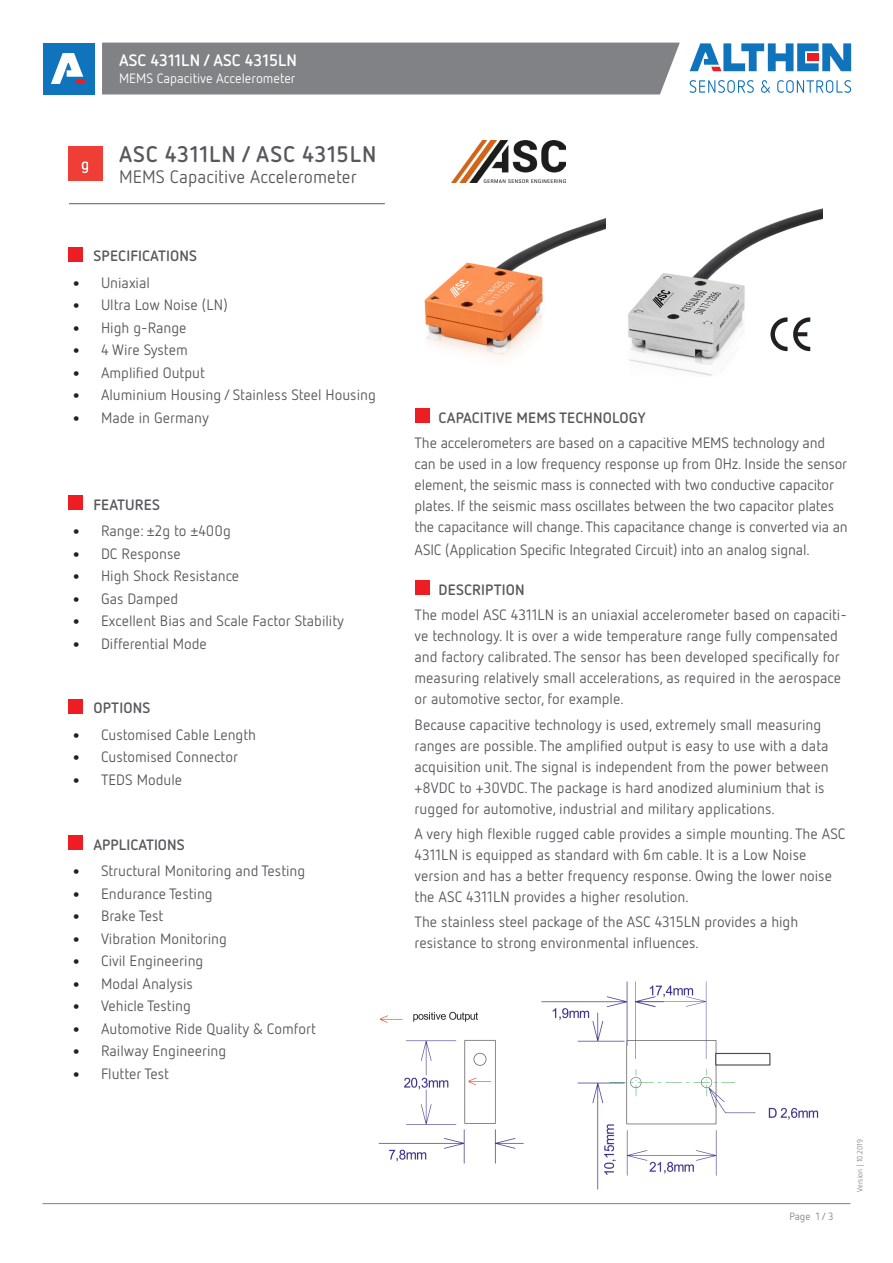
<style>
.page{position:relative;width:893px;height:1263px;background:#fff}
.page>*{position:absolute;margin:0;border:0;box-sizing:border-box;transform-origin:0 0}
.t1{font:700 22.5px "Netto OT";letter-spacing:.03em;color:#57585a}
.t2{font:18px "Netto OT";letter-spacing:.005em;color:#57585a}
._1Head_12pf_Bold{font:700 16.5px "Netto OT";color:#fff}
.FT_10pt_regular{font:15px/21px "Netto OT";color:#57585a}
.Fliesstext_Head_10p{font:700 15px "Netto OT";letter-spacing:.01em;color:#57585a}
.FT_10pt_regular-2{font:700 15px "Netto OT";letter-spacing:.01em;color:#57585a}
._1Head_12pf_Bold-2{font:13.5px "Netto OT";color:#fff}
.t3{font:10.5px "Netto OT";color:#808285}
.t4{font:7.5px "Netto OT";color:#808285}
.s1{font-size:27px;color:#231f20}
</style>
<div class="page">
<div style="left:102px;top:43px;width:578px;height:51px;background:#808285"></div>
<hr style="left:43px;top:1203px;width:807px;height:1px;background:#808285">
<div style="left:43px;top:43px;width:51px;height:51px;background:#1074bc"></div>
<svg style="left:51px;top:53px;width:35px;height:31px"></svg>
<svg style="left:690px;top:80px;width:64px;height:13px"></svg>
<svg style="left:761px;top:80px;width:9px;height:13px"></svg>
<svg style="left:777px;top:80px;width:74px;height:13px"></svg>
<svg style="left:690px;top:43px;width:161px;height:28px"></svg>
<div style="left:68px;top:147px;width:34px;height:34px;background:#ee3e35"></div>
<svg style="left:82px;top:162px;width:6px;height:11px"></svg>
<div style="left:68px;top:835px;width:15px;height:14px;background:#ee1d23"></div>
<div style="left:68px;top:495px;width:15px;height:15px;background:#ee1d23"></div>
<div style="left:68px;top:247px;width:15px;height:14px;background:#ee1d23"></div>
<div style="left:68px;top:699px;width:15px;height:14px;background:#ee1d23"></div>
<div style="left:415px;top:408px;width:14px;height:15px;background:#ee1d23"></div>
<div style="left:415px;top:580px;width:14px;height:15px;background:#ee1d23"></div>
<hr style="left:69px;top:203px;width:316px;height:1px;background:#6c6d70">
<img style="left:424px;top:218px;width:181px;height:141px">
<img style="left:628px;top:208px;width:194px;height:168px">
<img style="left:769px;top:315px;width:46px;height:38px">
<img style="left:451px;top:140px;width:114px;height:43px">
<img style="left:378px;top:981px;width:441px;height:209px">
<p class="_1Head_12pf_Bold" style="left:119px;top:50px;width:180px">ASC 4311LN / ASC 4315LN</p>
<p class="_1Head_12pf_Bold-2" style="left:119px;top:70px;width:178px">MEMS Capacitive Accelerometer</p>
<p class="t1" style="left:119px;top:140px;width:259px">ASC 4311LN / ASC 4315LN</p>
<p class="t2" style="left:119px;top:166px;width:239px">MEMS Capacitive Accelerometer</p>
<p class="Fliesstext_Head_10p" style="left:94px;top:246px;width:105px">SPECIFICATIONS</p>
<p class="FT_10pt_regular" style="left:69px;top:272px;width:82px"><span class="s1">•</span> Uniaxial</p>
<p class="FT_10pt_regular" style="left:69px;top:294px;width:160px"><span class="s1">•</span> Ultra Low Noise (LN)</p>
<p class="FT_10pt_regular" style="left:69px;top:317px;width:119px"><span class="s1">•</span> High g-Range</p>
<p class="FT_10pt_regular" style="left:69px;top:339px;width:120px"><span class="s1">•</span> 4 Wire System</p>
<p class="FT_10pt_regular" style="left:69px;top:362px;width:137px"><span class="s1">•</span> Amplified Output</p>
<p class="FT_10pt_regular" style="left:69px;top:384px;width:308px"><span class="s1">•</span> Aluminium Housing / Stainless Steel Housing</p>
<p class="FT_10pt_regular" style="left:69px;top:407px;width:141px"><span class="s1">•</span> Made in Germany</p>
<p class="Fliesstext_Head_10p" style="left:94px;top:495px;width:68px">FEATURES</p>
<p class="FT_10pt_regular" style="left:69px;top:520px;width:163px"><span class="s1">•</span> Range: ±2g to ±400g</p>
<p class="FT_10pt_regular" style="left:69px;top:543px;width:113px"><span class="s1">•</span> DC Response</p>
<p class="FT_10pt_regular" style="left:69px;top:565px;width:172px"><span class="s1">•</span> High Shock Resistance</p>
<p class="FT_10pt_regular" style="left:69px;top:588px;width:111px"><span class="s1">•</span> Gas Damped</p>
<p class="FT_10pt_regular" style="left:69px;top:610px;width:276px"><span class="s1">•</span> Excellent Bias and Scale Factor Stability</p>
<p class="FT_10pt_regular" style="left:69px;top:633px;width:139px"><span class="s1">•</span> Differential Mode</p>
<p class="Fliesstext_Head_10p" style="left:94px;top:698px;width:58px">OPTIONS</p>
<p class="FT_10pt_regular" style="left:69px;top:724px;width:188px"><span class="s1">•</span> Customised Cable Length</p>
<p class="FT_10pt_regular" style="left:69px;top:746px;width:170px"><span class="s1">•</span> Customised Connector</p>
<p class="FT_10pt_regular" style="left:69px;top:769px;width:114px"><span class="s1">•</span> TEDS Module</p>
<p class="Fliesstext_Head_10p" style="left:94px;top:835px;width:93px">APPLICATIONS</p>
<p class="FT_10pt_regular" style="left:69px;top:860px;width:238px"><span class="s1">•</span> Structural Monitoring and Testing</p>
<p class="FT_10pt_regular" style="left:69px;top:883px;width:145px"><span class="s1">•</span> Endurance Testing</p>
<p class="FT_10pt_regular" style="left:69px;top:905px;width:96px"><span class="s1">•</span> Brake Test</p>
<p class="FT_10pt_regular" style="left:69px;top:928px;width:159px"><span class="s1">•</span> Vibration Monitoring</p>
<p class="FT_10pt_regular" style="left:69px;top:950px;width:136px"><span class="s1">•</span> Civil Engineering</p>
<p class="FT_10pt_regular" style="left:69px;top:973px;width:125px"><span class="s1">•</span> Modal Analysis</p>
<p class="FT_10pt_regular" style="left:69px;top:995px;width:123px"><span class="s1">•</span> Vehicle Testing</p>
<p class="FT_10pt_regular" style="left:69px;top:1018px;width:248px"><span class="s1">•</span> Automotive Ride Quality &amp; Comfort</p>
<p class="FT_10pt_regular" style="left:69px;top:1040px;width:159px"><span class="s1">•</span> Railway Engineering</p>
<p class="FT_10pt_regular" style="left:69px;top:1063px;width:101px"><span class="s1">•</span> Flutter Test</p>
<p class="FT_10pt_regular-2" style="left:439px;top:408px;width:209px">CAPACITIVE MEMS TECHNOLOGY</p>
<p class="FT_10pt_regular" style="left:415px;top:432px;width:435px">The accelerometers are based on a capacitive MEMS technology and can be used in a low frequency response up from 0Hz. Inside the sensor element, the seismic mass is connected with two conductive capacitor plates. If the seismic mass oscillates between the two capacitor plates the capacitance will change. This capacitance change is converted via an</p>
<p class="FT_10pt_regular" style="left:415px;top:538px;width:397px">ASIC (Application Specific Integrated Circuit) into an analog signal.</p>
<p class="FT_10pt_regular-2" style="left:439px;top:580px;width:88px">DESCRIPTION</p>
<p class="FT_10pt_regular" style="left:415px;top:604px;width:434px">The model ASC 4311LN is an uniaxial accelerometer based on capaciti&shy;ve technology. It is over a wide temperature range fully compensated and factory calibrated. The sensor has been developed specifically for measuring relatively small accelerations, as required in the aerospace or automotive sector, for example.</p>
<p class="FT_10pt_regular" style="left:415px;top:713px;width:416px">Because capacitive technology is used, extremely small measuring ranges are possible. The amplified output is easy to use with a data acquisition unit. The signal is independent from the power between +8VDC to +30VDC. The package is hard anodized aluminium that is rugged for automotive, industrial and military applications.</p>
<p class="FT_10pt_regular" style="left:415px;top:823px;width:432px">A very high flexible rugged cable provides a simple mounting. The ASC 4311LN is equipped as standard with 6m cable. It is a Low Noise version and has a better frequency response. Owing the lower noise the ASC 4311LN provides a higher resolution.</p>
<p class="FT_10pt_regular" style="left:415px;top:911px;width:385px">The stainless steel package of the ASC 4315LN provides a high resistance to strong environmental influences.</p>
<p class="t3" style="left:789px;top:1210px;width:46px">Page 1 / 3</p>
<p class="t4" style="left:855px;top:1191px;width:54px;rotate:-90deg">Version | 10.2019</p>
</div>
